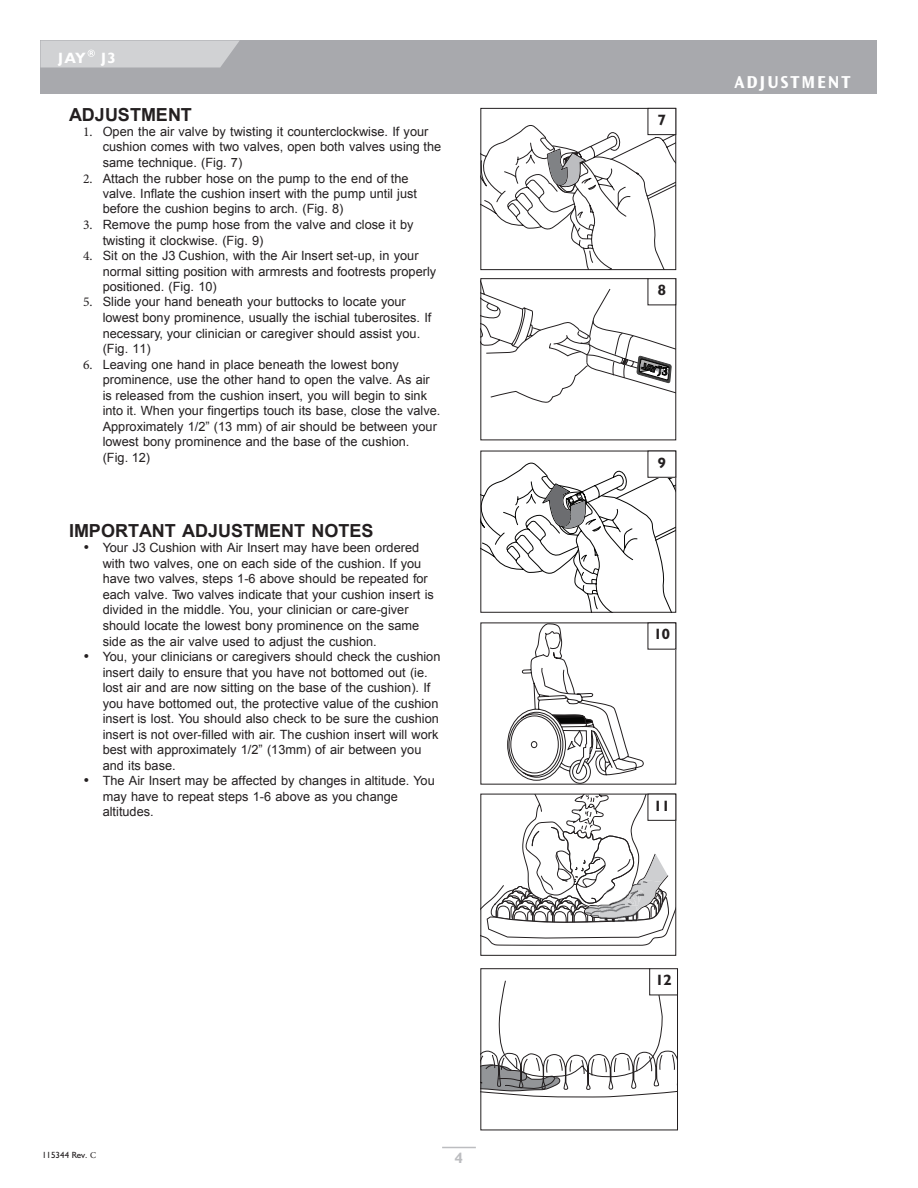
<style>
.page{position:relative;width:918px;height:1188px;background:#fff}
.page>*{position:absolute;margin:0;border:0;box-sizing:border-box;transform-origin:0 0}
.t1{font:700 18px "Arial";color:#231f20}
.t2{font:18px "Ocean Sans MM.648.wt.475.wd";letter-spacing:.105em;color:#fff}
.t3{font:700 15px "Humanist 521 BT";color:#231f20}
.t4{font:700 15px "Humanist 521 BT";color:#fff}
.t5{font:700 15px "Humanist 521 BT";color:#bcbdc0}
.t6{font:12.75px/15.5px "Arial";color:#231f20}
.t7{font:9px "Humanist 521 BT";color:#231f20}
.s1{font-family:"Minion Pro";font-size:13.5px}
.s2{font-family:"Humanist 521 BT";font-size:13.5px}
.s3{font-family:"Minion Pro"}
</style>
<div class="page">
<div style="left:40px;top:40px;width:838px;height:54px;background:#a8a9ad"></div>
<svg style="left:507px;top:625px;width:137px;height:158px"></svg>
<svg style="left:482px;top:796px;width:192px;height:150px"></svg>
<img style="left:599px;top:886px;width:44px;height:20px">
<img style="left:599px;top:906px;width:39px;height:26px">
<div style="left:480px;top:794px;width:196px;height:162px;border:1px solid #231f20"></div>
<div style="left:648px;top:794px;width:28px;height:26px;background:#fff"></div>
<div style="left:648px;top:794px;width:28px;height:27px;border:1px solid #231f20"></div>
<svg style="left:482px;top:121px;width:192px;height:147px"></svg>
<div style="left:480px;top:108px;width:196px;height:162px;border:1px solid #231f20"></div>
<div style="left:648px;top:108px;width:28px;height:27px;background:#fff"></div>
<div style="left:648px;top:108px;width:28px;height:27px;border:1px solid #231f20"></div>
<svg style="left:482px;top:280px;width:192px;height:123px"></svg>
<div style="left:480px;top:278px;width:196px;height:162px;border:1px solid #231f20"></div>
<div style="left:648px;top:279px;width:28px;height:26px;background:#fff"></div>
<div style="left:648px;top:278px;width:28px;height:27px;border:1px solid #231f20"></div>
<svg style="left:482px;top:459px;width:192px;height:152px"></svg>
<div style="left:480px;top:451px;width:196px;height:162px;border:1px solid #231f20"></div>
<div style="left:648px;top:451px;width:28px;height:26px;background:#fff"></div>
<div style="left:648px;top:451px;width:28px;height:27px;border:1px solid #231f20"></div>
<svg style="left:482px;top:981px;width:194px;height:116px"></svg>
<div style="left:480px;top:968px;width:198px;height:162px;border:1px solid #231f20"></div>
<div style="left:650px;top:969px;width:28px;height:26px;background:#fff"></div>
<div style="left:649px;top:968px;width:29px;height:27px;border:1px solid #231f20"></div>
<hr style="left:442px;top:1147px;width:34px;height:1px;background:#bcbdc0">
<svg style="left:40px;top:40px;width:200px;height:28px;background:#cdced0"></svg>
<p class="t4" style="left:58px;top:52px;width:59px">JAY J3</p>
<h1 class="t1" style="left:69px;top:102px;width:124px">ADJUSTMENT</h1>
<p class="t6" style="left:103px;top:124px;width:340px;text-indent:-20px"><span class="s1">1.</span> Open the air valve by twisting it counterclockwise. If your cushion comes with two valves, open both valves using the same technique. (Fig. 7)</p>
<p class="t6" style="left:103px;top:171px;width:316px;text-indent:-20px"><span class="s1">2.</span> Attach the rubber hose on the pump to the end of the valve. Inflate the cushion insert with the pump until just before the cushion begins to arch. (Fig. 8)</p>
<p class="t6" style="left:103px;top:217px;width:312px;text-indent:-20px"><span class="s1">3.</span> Remove the pump hose from the valve and close it by twisting it clockwise. (Fig. 9)</p>
<p class="t6" style="left:103px;top:248px;width:335px;text-indent:-20px"><span class="s1">4.</span> Sit on the J3 Cushion, with the Air Insert set-up, in your normal sitting position with armrests and footrests properly positioned. (Fig. 10)</p>
<p class="t6" style="left:103px;top:294px;width:330px;text-indent:-20px"><span class="s1">5.</span> Slide your hand beneath your buttocks to locate your lowest bony prominence, usually the ischial tuberosites. If necessary, your clinician or caregiver should assist you. (Fig. 11)</p>
<p class="t6" style="left:103px;top:357px;width:339px;text-indent:-20px"><span class="s1">6.</span> Leaving one hand in place beneath the lowest bony prominence, use the other hand to open the valve. As air is released from the cushion insert, you will begin to sink into it. When your fingertips touch its base, close the valve.<br>Approximately 1/2” (13 mm) of air should be between your lowest bony prominence and the base of the cushion.<br>(Fig. 12)</p>
<h1 class="t1" style="left:69px;top:518px;width:306px">IMPORTANT ADJUSTMENT NOTES</h1>
<p class="t6" style="left:103px;top:540px;width:333px;text-indent:-20px"><span class="s2">•</span> Your J3 Cushion with Air Insert may have been ordered with two valves, one on each side of the cushion. If you have two valves, steps 1-6 above should be repeated for each valve. Two valves indicate that your cushion insert is divided in the middle. You, your clinician or care-giver should locate the lowest bony prominence on the same side as the air valve used to adjust the cushion.</p>
<p class="t6" style="left:103px;top:649px;width:339px;text-indent:-20px"><span class="s2">•</span> You, your clinicians or caregivers should check the cushion insert daily to ensure that you have not bottomed out (ie. lost air and are now sitting on the base of the cushion). If you have bottomed out, the protective value of the cushion insert is lost. You should also check to be sure the cushion insert is not over-filled with air. The cushion insert will work best with approximately 1/2” (13mm) of air between you and its base.</p>
<p class="t6" style="left:103px;top:773px;width:334px;text-indent:-20px"><span class="s2">•</span> The Air Insert may be affected by changes in altitude. You may have to repeat steps 1-6 above as you change altitudes.</p>
<p class="t7" style="left:42px;top:1152px;width:55px">115344 Rev. <span class="s3">C</span></p>
<p class="t5" style="left:455px;top:1152px;width:10px">4</p>
<p class="t3" style="left:658px;top:115px;width:10px">7</p>
<p class="t3" style="left:658px;top:285px;width:10px">8</p>
<p class="t3" style="left:658px;top:457px;width:10px">9</p>
<p class="t3" style="left:654px;top:629px;width:18px">10</p>
<p class="t3" style="left:654px;top:800px;width:18px">11</p>
<h1 class="t2" style="left:735px;top:75px;width:117px">ADJUSTMENT</h1>
<p class="t3" style="left:655px;top:975px;width:18px">12</p>
</div>
